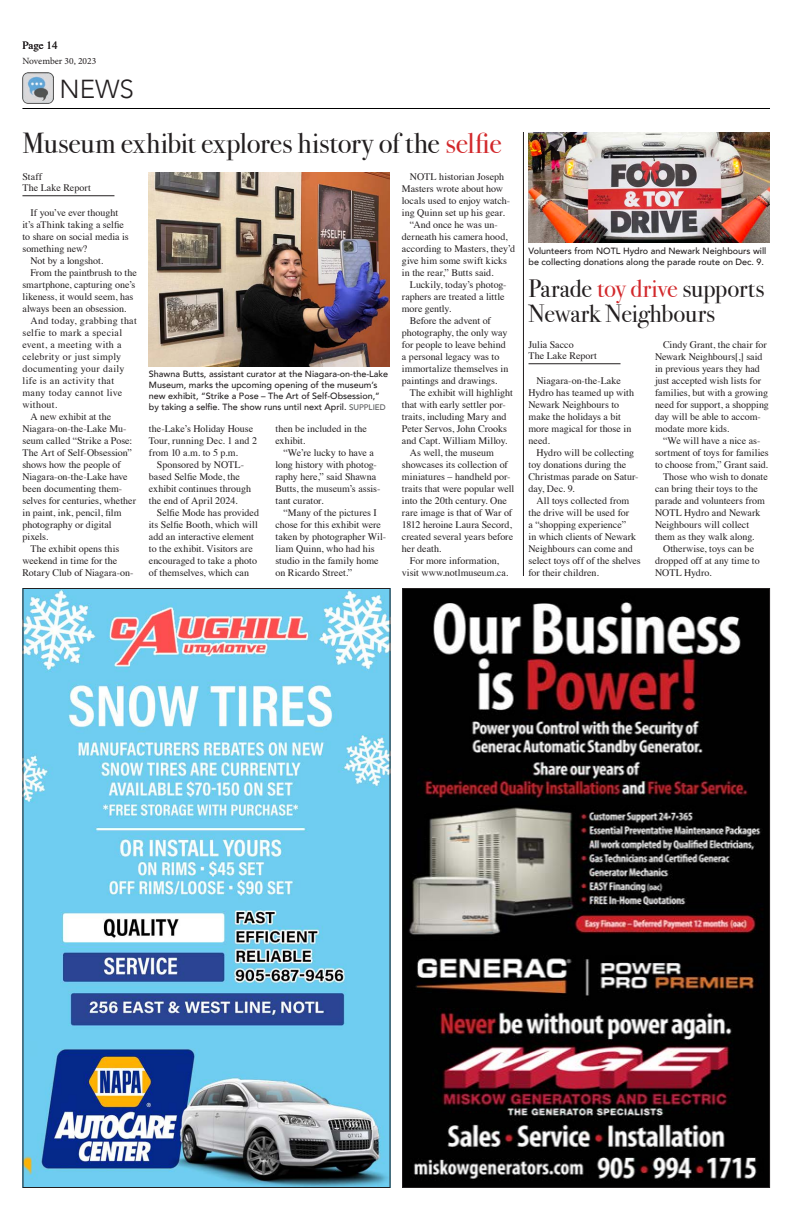
<style>
.page{position:relative;width:792px;height:1224px;background:#fff}
.page>*{position:absolute;margin:0;border:0;box-sizing:border-box;transform-origin:0 0}
.NewsHeadTLR{font:29px "Bodoni Svty Two ITCTT";letter-spacing:-.005em;color:#231f20}
.t1{font:300 26px "Avenir";color:#231f20}
.NewsHeadTLR-2{font:25px/25px "Bodoni Svty Two ITCTT";color:#231f20}
.Folio_Line{font:11px "Times";color:#231f20}
.BodyCopyTLR{font:10px/12px "Times";color:#231f20}
.BodyCopyTLR-2{font:10px/12px "Times";letter-spacing:.03em;color:#231f20}
.Byline_2{font:10px "Times";letter-spacing:.005em;color:#231f20}
.Byline_1{font:10px "Times";letter-spacing:.005em;color:#231f20}
.Folio_Line-2{font:9.5px "Minion Pro";color:#231f20}
.CutlineTLR{font:500 9px/11px "Avenir";color:#231f20}
.s1{color:#d2282b}
.s2{font-size:8px;color:#57585a}
</style>
<div class="page">
<hr style="left:22px;top:108px;width:748px;height:1px;background:#000">
<img style="left:22px;top:72px;width:32px;height:31px">
<img style="left:24px;top:590px;width:365px;height:596px">
<hr style="left:22px;top:196px;width:92px;height:1px;background:#231f20">
<img style="left:149px;top:173px;width:241px;height:193px">
<hr style="left:523px;top:132px;width:1px;height:444px;background:#231f20">
<img style="left:404px;top:590px;width:364px;height:596px">
<hr style="left:529px;top:363px;width:92px;height:1px;background:#231f20">
<img style="left:529px;top:132px;width:241px;height:111px">
<p class="Folio_Line" style="left:22px;top:35px;width:37px">Page 14</p>
<p class="Folio_Line-2" style="left:22px;top:54px;width:75px">November 30, 2023</p>
<p class="t1" style="left:59px;top:74px;width:76px">NEWS</p>
<p class="NewsHeadTLR" style="left:22px;top:120px;width:481px">Museum exhibit explores history of the <span class="s1">selfie</span></p>
<p class="Byline_1" style="left:22px;top:167px;width:21px">Staff</p>
<p class="Byline_2" style="left:22px;top:178px;width:70px">The Lake Report</p>
<p class="BodyCopyTLR" style="left:22px;top:206px;width:108px;text-indent:8px">If you’ve ever thought it’s aThink taking a selfie to share on social media is something new?</p>
<p class="BodyCopyTLR" style="left:30px;top:254px;width:74px">Not by a longshot.</p>
<p class="BodyCopyTLR" style="left:22px;top:266px;width:116px;text-indent:8px">From the paintbrush to the smartphone, capturing one’s likeness, it would seem, has always been an obsession.</p>
<p class="BodyCopyTLR-2" style="left:22px;top:314px;width:116px;text-indent:8px">And today, grabbing that selfie to mark a special event, a meeting with a celebrity or just simply documenting your daily life is an activity that many today cannot live without.</p>
<p class="BodyCopyTLR" style="left:22px;top:410px;width:115px;text-indent:8px">A new exhibit at the<br>Niagara-on-the-Lake Mu&shy;seum called “Strike a Pose:<br>The Art of Self-Obsession” shows how the people of<br>Niagara-on-the-Lake have been documenting them&shy;selves for centuries, whether in paint, ink, pencil, film photography or digital pixels.</p>
<p class="BodyCopyTLR" style="left:22px;top:542px;width:113px;text-indent:8px">The exhibit opens this weekend in time for the<br>Rotary Club of Niagara-on-</p>
<p class="CutlineTLR" style="left:149px;top:368px;width:241px">Shawna Butts, assistant curator at the Niagara-on-the-Lake Museum, marks the upcoming opening of the museum’s new exhibit, “Strike a Pose – The Art of Self-Obsession,” by taking a selfie. The show runs until next April. <span class="s2">SUPPLIED</span></p>
<p class="BodyCopyTLR" style="left:149px;top:422px;width:110px">the-Lake’s Holiday House<br>Tour, running Dec. 1 and 2 from 10 a.m. to 5 p.m.</p>
<p class="BodyCopyTLR" style="left:149px;top:458px;width:104px;text-indent:8px">Sponsored by NOTL&shy;based Selfie Mode, the exhibit continues through the end of April 2024.</p>
<p class="BodyCopyTLR" style="left:149px;top:506px;width:112px;text-indent:8px">Selfie Mode has provided its Selfie Booth, which will add an interactive element to the exhibit. Visitors are encouraged to take a photo of themselves, which can</p>
<p class="BodyCopyTLR" style="left:275px;top:422px;width:93px">then be included in the exhibit.</p>
<p class="BodyCopyTLR" style="left:275px;top:446px;width:107px;text-indent:8px">“We’re lucky to have a long history with photog&shy;raphy here,” said Shawna<br>Butts, the museum’s assis&shy;tant curator.</p>
<p class="BodyCopyTLR" style="left:275px;top:506px;width:112px;text-indent:8px">“Many of the pictures I chose for this exhibit were taken by photographer Wil&shy;liam Quinn, who had his studio in the family home on Ricardo Street.”</p>
<p class="BodyCopyTLR" style="left:402px;top:170px;width:110px;text-indent:8px">NOTL historian Joseph<br>Masters wrote about how locals used to enjoy watch&shy;ing Quinn set up his gear.</p>
<p class="BodyCopyTLR" style="left:402px;top:218px;width:115px;text-indent:8px">“And once he was un&shy;derneath his camera hood, according to Masters, they’d give him some swift kicks in the rear,” Butts said.</p>
<p class="BodyCopyTLR" style="left:402px;top:278px;width:106px;text-indent:8px">Luckily, today’s photog&shy;raphers are treated a little more gently.</p>
<p class="BodyCopyTLR" style="left:402px;top:314px;width:108px;text-indent:8px">Before the advent of photography, the only way for people to leave behind a personal legacy was to immortalize themselves in paintings and drawings.</p>
<p class="BodyCopyTLR" style="left:402px;top:386px;width:112px;text-indent:8px">The exhibit will highlight that with early settler por&shy;traits, including Mary and<br>Peter Servos, John Crooks and Capt. William Milloy.</p>
<p class="BodyCopyTLR" style="left:402px;top:446px;width:114px;text-indent:8px">As well, the museum showcases its collection of miniatures – handheld por&shy;traits that were popular well into the 20th century. One rare image is that of War of<br>1812 heroine Laura Secord, created several years before her death.</p>
<p class="BodyCopyTLR" style="left:402px;top:554px;width:108px;text-align:center">For more information, visit www.notlmuseum.ca.</p>
<p class="CutlineTLR" style="left:529px;top:245px;width:239px">Volunteers from NOTL Hydro and Newark Neighbours will be collecting donations along the parade route on Dec. 9.</p>
<p class="NewsHeadTLR-2" style="left:529px;top:274px;width:237px">Parade <span class="s1">toy drive</span> supports<br>Newark Neighbours</p>
<p class="Byline_1" style="left:529px;top:335px;width:47px">Julia Sacco</p>
<p class="Byline_2" style="left:529px;top:346px;width:70px">The Lake Report</p>
<p class="BodyCopyTLR" style="left:529px;top:374px;width:107px;text-indent:8px">Niagara-on-the-Lake<br>Hydro has teamed up with<br>Newark Neighbours to make the holidays a bit more magical for those in need.</p>
<p class="BodyCopyTLR" style="left:529px;top:446px;width:111px;text-indent:8px">Hydro will be collecting toy donations during the<br>Christmas parade on Satur&shy;day, Dec. 9.</p>
<p class="BodyCopyTLR" style="left:529px;top:494px;width:114px;text-indent:8px">All toys collected from the drive will be used for<br>a “shopping experience”<br>in which clients of Newark<br>Neighbours can come and select toys off of the shelves for their children.</p>
<p class="BodyCopyTLR" style="left:655px;top:338px;width:115px;text-indent:8px">Cindy Grant, the chair for<br>Newark Neighbours[,] said in previous years they had just accepted wish lists for families, but with a growing need for support, a shopping day will be able to accom&shy;modate more kids.</p>
<p class="BodyCopyTLR" style="left:655px;top:434px;width:115px;text-align:center">“We will have a nice as&shy;sortment of toys for families to choose from,” Grant said.</p>
<p class="BodyCopyTLR" style="left:655px;top:470px;width:114px;text-indent:8px">Those who wish to donate can bring their toys to the parade and volunteers from<br>NOTL Hydro and Newark<br>Neighbours will collect them as they walk along.</p>
<p class="BodyCopyTLR" style="left:655px;top:542px;width:106px;text-indent:8px">Otherwise, toys can be dropped off at any time to<br>NOTL Hydro.</p>
</div>
